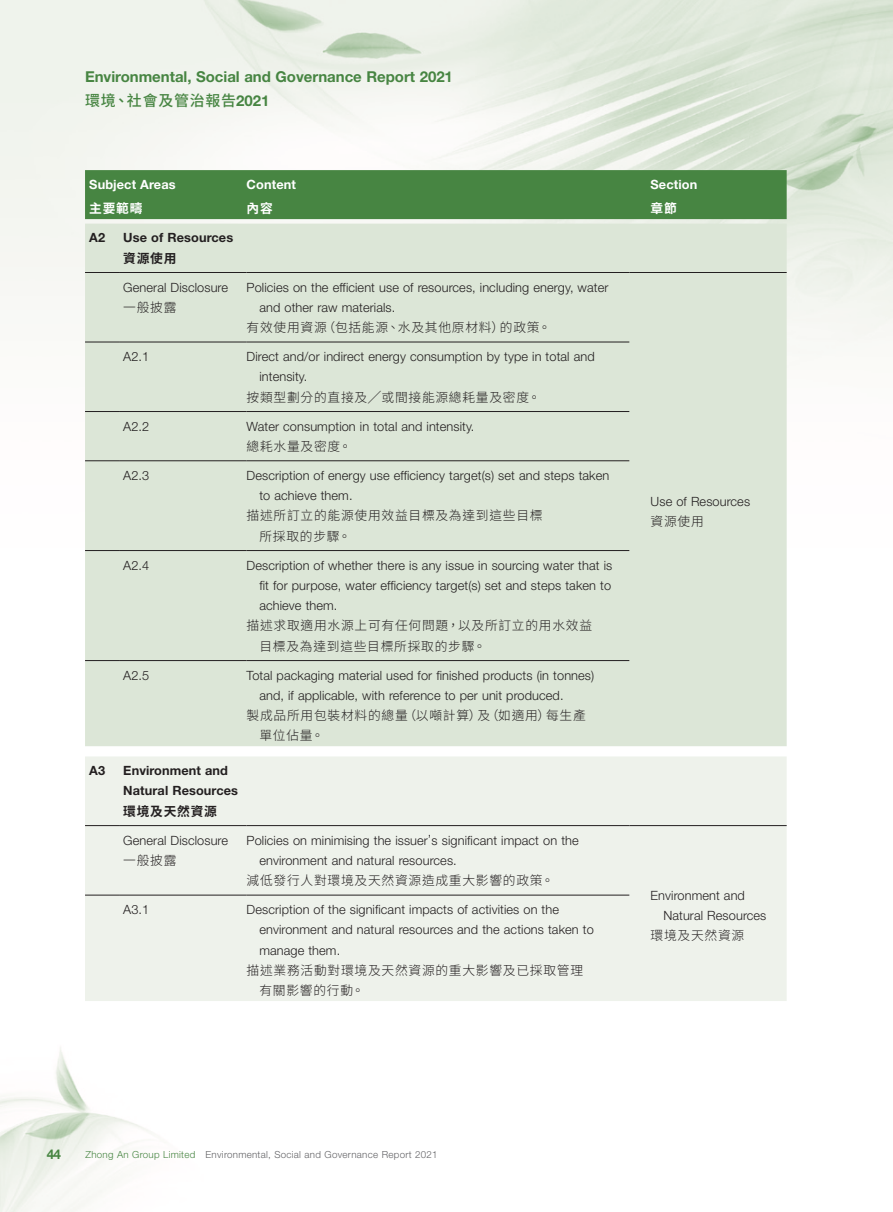
<style>
.page{position:relative;width:893px;height:1212px;background:#fff}
.page>*{position:absolute;margin:0;border:0;box-sizing:border-box;transform-origin:0 0}
.t1{font:700 15px "Helvetica Neue LT Std";color:#478542}
.t2{font:500 15px "Source Han Sans TC";letter-spacing:.05em;color:#478542}
.t3{font:700 13.5px "Helvetica Neue LT Std";color:#478542}
.C_Body_Text{font:300 12.75px/20.2px "Helvetica Neue LT Std";letter-spacing:.01em;color:#231f20}
.C_Body_Text-2{font:300 12.75px/20.2px "Source Han Sans TC";letter-spacing:.06em;color:#231f20}
.C_Body_Text-3{font:700 12.75px/20.2px "Helvetica Neue LT Std";letter-spacing:.01em;color:#231f20}
.C_Body_Text-4{font:700 12.75px "Helvetica Neue LT Std";letter-spacing:.01em;color:#fff}
.C_Body_Text-5{font:700 12.75px "Source Han Sans TC";letter-spacing:.06em;color:#231f20}
.C_Body_Text-6{font:700 12.75px "Source Han Sans TC";letter-spacing:.06em;color:#fff}
.t4{font:300 9.75px "Helvetica Neue LT Std";letter-spacing:.03em;color:#636366}
.s1{font-family:"Helvetica Neue LT Std";font-weight:700}
.s2{color:#478542}
</style>
<div class="page">
<img style="left:0;top:0;width:893px;height:1212px">
<div style="left:85px;top:170px;width:702px;height:49px;background:#478542"></div>
<div style="left:85px;top:224px;width:702px;height:522px;background:#dce6d7"></div>
<div style="left:85px;top:756px;width:702px;height:245px;background:#eef2eb"></div>
<hr style="left:85px;top:272px;width:34px;height:1px;background:#231f20">
<hr style="left:119px;top:272px;width:128px;height:1px;background:#231f20">
<hr style="left:247px;top:272px;width:382px;height:1px;background:#231f20">
<hr style="left:629px;top:272px;width:158px;height:1px;background:#231f20">
<hr style="left:85px;top:342px;width:34px;height:1px;background:#231f20">
<hr style="left:119px;top:342px;width:128px;height:1px;background:#231f20">
<hr style="left:247px;top:342px;width:382px;height:1px;background:#231f20">
<hr style="left:85px;top:411px;width:34px;height:1px;background:#231f20">
<hr style="left:119px;top:411px;width:128px;height:1px;background:#231f20">
<hr style="left:247px;top:411px;width:382px;height:1px;background:#231f20">
<hr style="left:85px;top:460px;width:34px;height:1px;background:#231f20">
<hr style="left:119px;top:460px;width:128px;height:1px;background:#231f20">
<hr style="left:247px;top:460px;width:382px;height:1px;background:#231f20">
<hr style="left:85px;top:550px;width:34px;height:1px;background:#231f20">
<hr style="left:119px;top:550px;width:128px;height:1px;background:#231f20">
<hr style="left:247px;top:550px;width:382px;height:1px;background:#231f20">
<hr style="left:85px;top:660px;width:34px;height:1px;background:#231f20">
<hr style="left:119px;top:660px;width:128px;height:1px;background:#231f20">
<hr style="left:247px;top:660px;width:382px;height:1px;background:#231f20">
<hr style="left:85px;top:825px;width:34px;height:1px;background:#231f20">
<hr style="left:119px;top:825px;width:128px;height:1px;background:#231f20">
<hr style="left:247px;top:825px;width:382px;height:1px;background:#231f20">
<hr style="left:629px;top:825px;width:158px;height:1px;background:#231f20">
<hr style="left:85px;top:895px;width:34px;height:1px;background:#231f20">
<hr style="left:119px;top:895px;width:128px;height:1px;background:#231f20">
<hr style="left:247px;top:895px;width:382px;height:1px;background:#231f20">
<p class="t1" style="left:85px;top:67px;width:369px">Environmental, Social and Governance Report 2021</p>
<p class="t2" style="left:85px;top:92px;width:186px">環境、社會及管治報告<span class="s1">2021</span></p>
<p class="C_Body_Text-4" style="left:89px;top:176px;width:88px">Subject Areas</p>
<p class="C_Body_Text-4" style="left:247px;top:176px;width:51px">Content</p>
<p class="C_Body_Text-4" style="left:651px;top:176px;width:48px">Section</p>
<p class="C_Body_Text-6" style="left:89px;top:201px;width:55px">主要範疇</p>
<p class="C_Body_Text-6" style="left:247px;top:201px;width:28px">內容</p>
<p class="C_Body_Text-6" style="left:651px;top:201px;width:28px">章節</p>
<p class="C_Body_Text-3" style="left:89px;top:227px;width:17px">A2</p>
<p class="C_Body_Text-3" style="left:123px;top:227px;width:111px">Use of Resources</p>
<p class="C_Body_Text-5" style="left:123px;top:251px;width:55px">資源使用</p>
<p class="C_Body_Text" style="left:123px;top:277px;width:106px">General Disclosure</p>
<p class="C_Body_Text-2" style="left:123px;top:297px;width:55px">一般披露</p>
<p class="C_Body_Text" style="left:259px;top:277px;width:351px;text-indent:-13px">Policies on the efficient use of resources, including energy, water and other raw materials.</p>
<p class="C_Body_Text-2" style="left:247px;top:318px;width:306px">有效使用資源（包括能源、水及其他原材料）的政策。</p>
<p class="C_Body_Text" style="left:123px;top:346px;width:28px">A2.1</p>
<p class="C_Body_Text" style="left:259px;top:346px;width:337px;text-indent:-13px">Direct and/or indirect energy consumption by type in total and intensity.</p>
<p class="C_Body_Text-2" style="left:247px;top:387px;width:295px">按類型劃分的直接及╱或間接能源總耗量及密度。</p>
<p class="C_Body_Text" style="left:123px;top:416px;width:28px">A2.2</p>
<p class="C_Body_Text" style="left:247px;top:416px;width:229px">Water consumption in total and intensity.</p>
<p class="C_Body_Text-2" style="left:247px;top:436px;width:106px">總耗水量及密度。</p>
<p class="C_Body_Text" style="left:123px;top:465px;width:28px">A2.3</p>
<p class="C_Body_Text" style="left:259px;top:465px;width:351px;text-indent:-13px">Description of energy use efficiency target(s) set and steps taken to achieve them.</p>
<p class="C_Body_Text-2" style="left:259px;top:506px;width:285px;text-indent:-13px">描述所訂立的能源使用效益目標及為達到這些目標所採取的步驟。</p>
<p class="C_Body_Text" style="left:123px;top:555px;width:28px">A2.4</p>
<p class="C_Body_Text" style="left:259px;top:555px;width:354px;text-align:justify;text-indent:-13px">Description of whether there is any issue in sourcing water that is fit for purpose, water efficiency target(s) set and steps taken to achieve them.</p>
<p class="C_Body_Text-2" style="left:259px;top:616px;width:334px;text-indent:-13px">描述求取適用水源上可有任何問題，以及所訂立的用水效益目標及為達到這些目標所採取的步驟。</p>
<p class="C_Body_Text" style="left:123px;top:665px;width:28px">A2.5</p>
<p class="C_Body_Text" style="left:259px;top:665px;width:336px;text-indent:-13px">Total packaging material used for finished products (in tonnes) and, if applicable, with reference to per unit produced.</p>
<p class="C_Body_Text-2" style="left:259px;top:706px;width:328px;text-indent:-13px">製成品所用包裝材料的總量（以噸計算）及（如適用）每生產單位佔量。</p>
<p class="C_Body_Text-3" style="left:89px;top:760px;width:17px">A3</p>
<p class="C_Body_Text-3" style="left:123px;top:760px;width:116px">Environment and<br>Natural Resources</p>
<p class="C_Body_Text-5" style="left:123px;top:804px;width:95px">環境及天然資源</p>
<p class="C_Body_Text" style="left:123px;top:830px;width:106px">General Disclosure</p>
<p class="C_Body_Text-2" style="left:123px;top:850px;width:55px">一般披露</p>
<p class="C_Body_Text" style="left:259px;top:830px;width:321px;text-indent:-13px">Policies on minimising the issuer’s significant impact on the environment and natural resources.</p>
<p class="C_Body_Text-2" style="left:247px;top:871px;width:309px">減低發行人對環境及天然資源造成重大影響的政策。</p>
<p class="C_Body_Text" style="left:123px;top:899px;width:28px">A3.1</p>
<p class="C_Body_Text" style="left:259px;top:899px;width:336px;text-indent:-13px">Description of the significant impacts of activities on the environment and natural resources and the actions taken to manage them.</p>
<p class="C_Body_Text-2" style="left:259px;top:960px;width:325px;text-indent:-13px">描述業務活動對環境及天然資源的重大影響及已採取管理有關影響的行動。</p>
<p class="C_Body_Text" style="left:651px;top:491px;width:101px">Use of Resources</p>
<p class="C_Body_Text-2" style="left:651px;top:512px;width:55px">資源使用</p>
<p class="C_Body_Text" style="left:663px;top:885px;width:105px;text-indent:-13px">Environment and<br>Natural Resources</p>
<p class="C_Body_Text-2" style="left:651px;top:926px;width:95px">環境及天然資源</p>
<p class="t3" style="left:47px;top:1146px;width:16px">44</p>
<p class="t4" style="left:85px;top:1149px;width:354px"><span class="s2">Zhong An Group Limited</span> Environmental, Social and Governance Report 2021</p>
</div>
